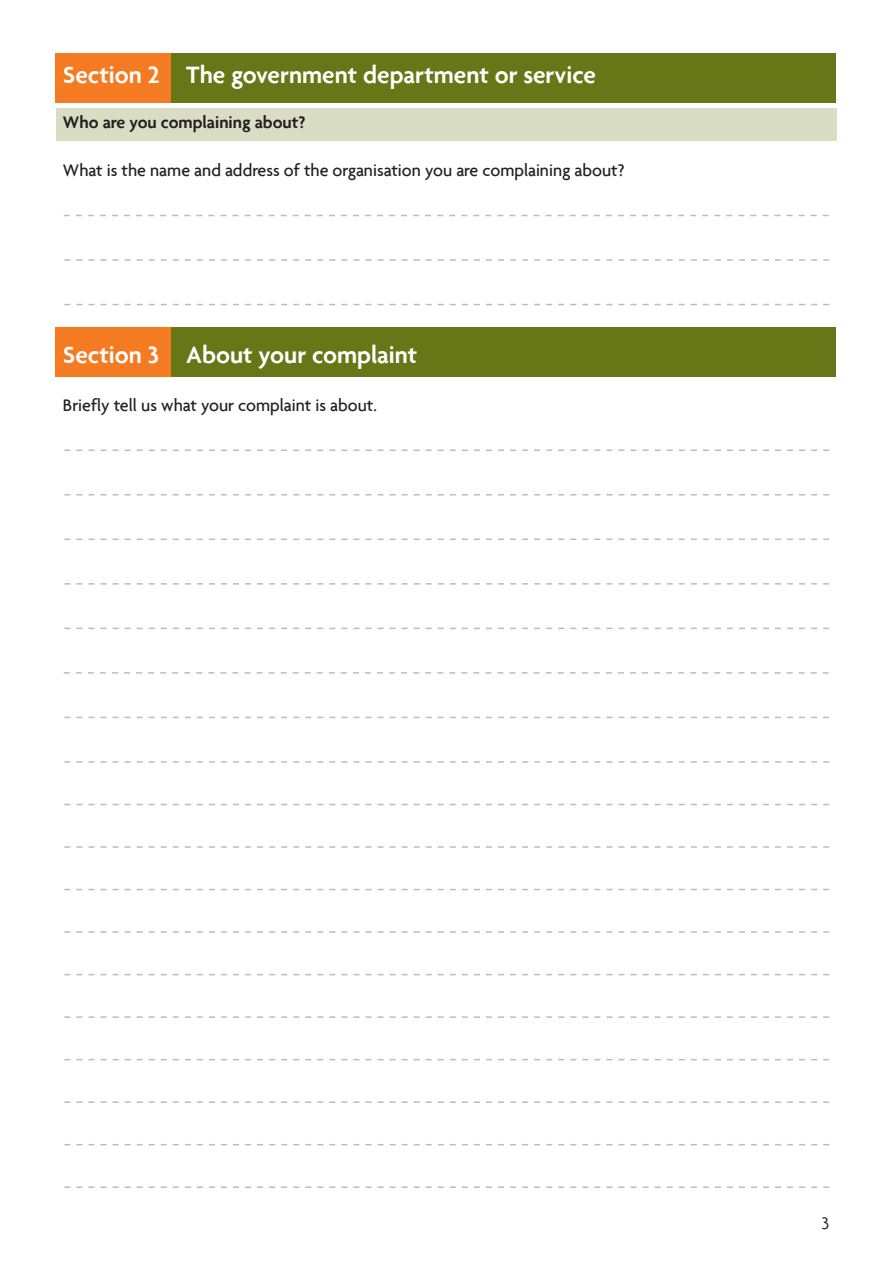
<style>
.page{position:relative;width:893px;height:1263px;background:#fff}
.page>*{position:absolute;margin:0;border:0;box-sizing:border-box;transform-origin:0 0}
.Heading_1{font:600 25.5px "Agenda";color:#fff}
.Form_text{font:500 18px "Agenda";color:#231f20}
.Form_text_bold{font:600 18px "Agenda";color:#231f20}
.Form_text_line_tabs{font:18px "Agenda";color:#231f20}
</style>
<div class="page">
<div style="left:57px;top:108px;width:780px;height:33px;background:#d9ddc3"></div>
<div style="left:55px;top:53px;width:781px;height:50px;background:#677717"></div>
<div style="left:55px;top:327px;width:781px;height:50px;background:#677717"></div>
<div style="left:55px;top:53px;width:115px;height:50px;background:#f47b21"></div>
<div style="left:55px;top:327px;width:115px;height:50px;background:#f47b21"></div>
<svg style="left:64px;top:215px;width:765px;height:1px"></svg>
<svg style="left:64px;top:672px;width:765px;height:2px"></svg>
<svg style="left:64px;top:259px;width:765px;height:2px"></svg>
<svg style="left:64px;top:717px;width:765px;height:1px"></svg>
<svg style="left:64px;top:304px;width:765px;height:1px"></svg>
<svg style="left:64px;top:761px;width:765px;height:2px"></svg>
<svg style="left:64px;top:804px;width:765px;height:1px"></svg>
<svg style="left:64px;top:846px;width:765px;height:2px"></svg>
<svg style="left:64px;top:889px;width:765px;height:1px"></svg>
<svg style="left:64px;top:931px;width:765px;height:2px"></svg>
<svg style="left:64px;top:974px;width:765px;height:1px"></svg>
<svg style="left:64px;top:1016px;width:765px;height:2px"></svg>
<svg style="left:64px;top:1059px;width:765px;height:1px"></svg>
<svg style="left:64px;top:1101px;width:765px;height:2px"></svg>
<svg style="left:64px;top:1144px;width:765px;height:1px"></svg>
<svg style="left:64px;top:1186px;width:765px;height:2px"></svg>
<svg style="left:64px;top:538px;width:765px;height:2px"></svg>
<svg style="left:64px;top:449px;width:765px;height:2px"></svg>
<svg style="left:64px;top:583px;width:765px;height:2px"></svg>
<svg style="left:64px;top:494px;width:765px;height:1px"></svg>
<svg style="left:64px;top:628px;width:765px;height:1px"></svg>
<p class="Heading_1" style="left:63px;top:59px;width:534px">Section 2 The government department or service</p>
<p class="Form_text_bold" style="left:63px;top:111px;width:244px">Who are you complaining about?</p>
<p class="Form_text" style="left:63px;top:159px;width:563px">What is the name and address of the organisation you are complaining about?</p>
<p class="Heading_1" style="left:63px;top:339px;width:356px">Section 3 About your complaint</p>
<p class="Form_text" style="left:63px;top:394px;width:316px">Briefly tell us what your complaint is about.</p>
<p class="Form_text_line_tabs" style="left:821px;top:1212px;width:9px">3</p>
</div>
